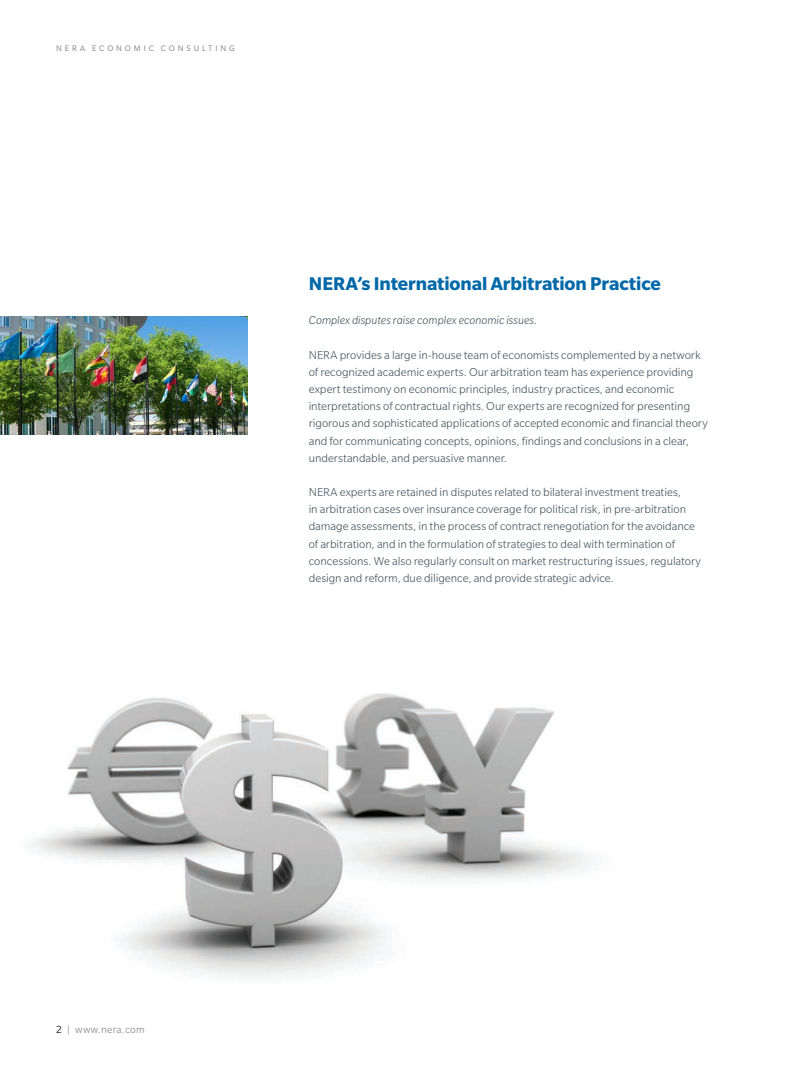
<style>
.page{position:relative;width:810px;height:1080px;background:#fff}
.page>*{position:absolute;margin:0;border:0;box-sizing:border-box;transform-origin:0 0}
.NERA_Section_Head{font:700 20px "Slate Pro";letter-spacing:-.005em;color:#0068a9}
.NERA_Body_Text{font:300 12.5px/17.2px "Slate Pro";color:#45555f}
.NERA_Body_Text-2{font:italic 300 12.5px "Slate Pro";letter-spacing:.005em;color:#45555f}
.Folio_Left_Page{font:300 11.25px "Slate Pro";letter-spacing:.03em;color:#808285}
.t1{font:8.75px "Slate Pro";letter-spacing:.33em;color:#808285}
.s1{font-weight:400;color:#231f20}
</style>
<div class="page">
<img style="left:0;top:316px;width:248px;height:119px">
<img style="left:31px;top:694px;width:558px;height:284px">
<p class="t1" style="left:56px;top:44px;width:180px">NERA ECONOMIC CONSULTING</p>
<p class="NERA_Section_Head" style="left:309px;top:273px;width:354px">NERA’s International Arbitration Practice</p>
<p class="NERA_Body_Text-2" style="left:309px;top:314px;width:230px">Complex disputes raise complex economic issues.</p>
<p class="NERA_Body_Text" style="left:309px;top:346px;width:401px">NERA provides a large in-house team of economists complemented by a network of recognized academic experts. Our arbitration team has experience providing expert testimony on economic principles, industry practices, and economic interpretations of contractual rights. Our experts are recognized for presenting rigorous and sophisticated applications of accepted economic and financial theory and for communicating concepts, opinions, findings and conclusions in a clear, understandable, and persuasive manner.</p>
<p class="NERA_Body_Text" style="left:309px;top:483px;width:394px">NERA experts are retained in disputes related to bilateral investment treaties,<br>in arbitration cases over insurance coverage for political risk, in pre-arbitration damage assessments, in the process of contract renegotiation for the avoidance of arbitration, and in the formulation of strategies to deal with termination of concessions. We also regularly consult on market restructuring issues, regulatory design and reform, due diligence, and provide strategic advice.</p>
<p class="Folio_Left_Page" style="left:56px;top:1024px;width:90px"><span class="s1">2</span> | www.nera.com</p>
</div>
